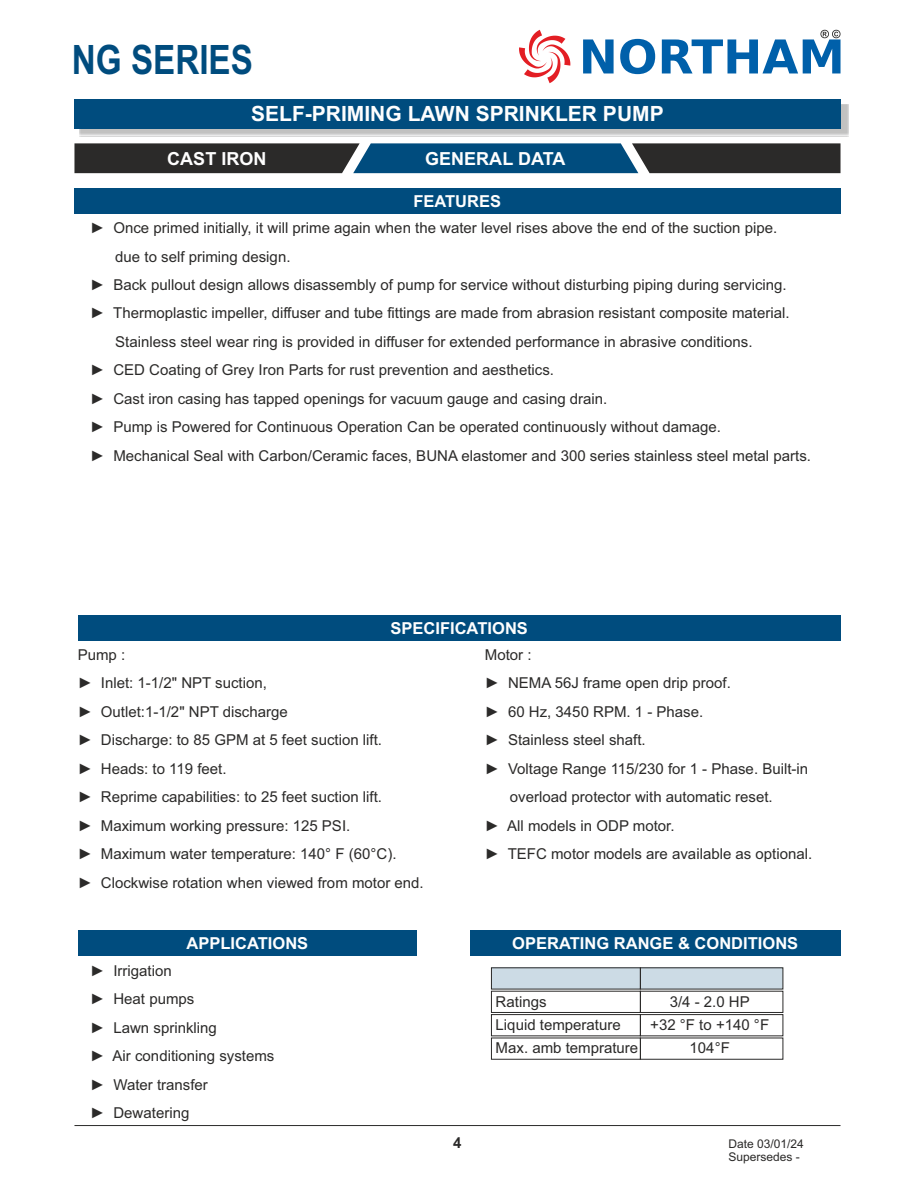
<style>
.page{position:relative;width:915px;height:1191px;background:#fff}
.page>*{position:absolute;margin:0;border:0;box-sizing:border-box;transform-origin:0 0}
.t1{font:700 40.5px "Arial Narrow";color:#004c7e}
.t2{font:700 21px "Arial";color:#fefefe}
.t3{font:700 18px "Arial";color:#fefefe}
.t4{font:700 16.5px "Arial";color:#fefefe}
.t5{font:15px/28.5px "Arial";color:#2b2a29}
.t6{font:700 15px "Arial";color:#2b2a29}
.t7{font:12px/13.4px "Arial";color:#2b2a29}
</style>
<div class="page">
<hr style="left:74px;top:1125px;width:766px;height:1px;background:#2b2a29">
<div style="left:79px;top:104px;width:769px;height:32px;background:#2b2a29;opacity:.29"></div>
<div style="left:74px;top:99px;width:766px;height:29px;background:#004c7e"></div>
<svg style="left:74px;top:143px;width:766px;height:30px;background:#253e4f"></svg>
<div style="left:78px;top:930px;width:338px;height:26px;background:#004c7e"></div>
<svg style="left:519px;top:30px;width:51px;height:53px"></svg>
<svg style="left:583px;top:30px;width:257px;height:44px"></svg>
<div style="left:74px;top:188px;width:766px;height:25px;background:#004c7e"></div>
<div style="left:78px;top:615px;width:762px;height:25px;background:#004c7e"></div>
<div style="left:470px;top:930px;width:370px;height:26px;background:#004c7e"></div>
<div style="left:491px;top:967px;width:291px;height:22px;background:#ccdbe5"></div>
<div style="left:491px;top:967px;width:149px;height:22px;border:1px solid #2b2a29"></div>
<div style="left:639px;top:967px;width:144px;height:22px;border:1px solid #2b2a29"></div>
<div style="left:491px;top:1014px;width:149px;height:22px;border:1px solid #2b2a29"></div>
<div style="left:639px;top:1014px;width:144px;height:22px;border:1px solid #2b2a29"></div>
<h1 class="t1" style="left:72px;top:29px;width:182px">NG SERIES</h1>
<h2 class="t2" style="left:251px;top:106px;width:414px">SELF-PRIMING LAWN SPRINKLER PUMP</h2>
<p class="t3" style="left:167px;top:152px;width:100px">CAST IRON</p>
<p class="t3" style="left:425px;top:152px;width:142px">GENERAL DATA</p>
<p class="t4" style="left:413px;top:195px;width:89px">FEATURES</p>
<p class="t5" style="left:90px;top:215px;width:688px">► Once primed initially, it will prime again when the water level rises above the end of the suction pipe.</p>
<p class="t5" style="left:115px;top:243px;width:177px">due to self priming design.</p>
<p class="t5" style="left:90px;top:272px;width:697px">► Back pullout design allows disassembly of pump for service without disturbing piping during servicing.</p>
<p class="t5" style="left:90px;top:300px;width:700px">► Thermoplastic impeller, diffuser and tube fittings are made from abrasion resistant composite material.</p>
<p class="t5" style="left:115px;top:329px;width:638px">Stainless steel wear ring is provided in diffuser for extended performance in abrasive conditions.</p>
<p class="t5" style="left:90px;top:357px;width:465px">► CED Coating of Grey Iron Parts for rust prevention and aesthetics.</p>
<p class="t5" style="left:90px;top:386px;width:518px">► Cast iron casing has tapped openings for vacuum gauge and casing drain.</p>
<p class="t5" style="left:90px;top:414px;width:632px">► Pump is Powered for Continuous Operation Can be operated continuously without damage.</p>
<p class="t5" style="left:90px;top:443px;width:722px">► Mechanical Seal with Carbon/Ceramic faces, BUNA elastomer and 300 series stainless steel metal parts.</p>
<p class="t4" style="left:390px;top:622px;width:139px">SPECIFICATIONS</p>
<p class="t5" style="left:78px;top:642px;width:347px">Pump :<br>► Inlet: 1-1/2" NPT suction,<br>► Outlet:1-1/2" NPT discharge<br>► Discharge: to 85 GPM at 5 feet suction lift.<br>► Heads: to 119 feet.<br>► Reprime capabilities: to 25 feet suction lift.<br>► Maximum working pressure: 125 PSI.<br>► Maximum water temperature: 140° F (60°C).<br>► Clockwise rotation when viewed from motor end.</p>
<p class="t5" style="left:484px;top:642px;width:48px">Motor :</p>
<p class="t5" style="left:484px;top:670px;width:247px">► NEMA 56J frame open drip proof.</p>
<p class="t5" style="left:484px;top:699px;width:220px">► 60 Hz, 3450 RPM. 1 - Phase.</p>
<p class="t5" style="left:484px;top:727px;width:162px">► Stainless steel shaft.</p>
<p class="t5" style="left:484px;top:756px;width:325px">► Voltage Range 115/230 for 1 - Phase. Built-in</p>
<p class="t5" style="left:509px;top:784px;width:264px">overload protector with automatic reset.</p>
<p class="t5" style="left:484px;top:813px;width:191px">► All models in ODP motor.</p>
<p class="t5" style="left:484px;top:841px;width:329px">► TEFC motor models are available as optional.</p>
<p class="t4" style="left:186px;top:937px;width:123px">APPLICATIONS</p>
<p class="t5" style="left:90px;top:957px;width:186px">► Irrigation<br>► Heat pumps<br>► Lawn sprinkling<br>► Air conditioning systems ► Water transfer<br>► Dewatering</p>
<p class="t4" style="left:512px;top:937px;width:287px">OPERATING RANGE &amp; CONDITIONS</p>
<p class="t5" style="left:495px;top:991px;width:144px;line-height:23px">Ratings<br>Liquid temperature<br>Max. amb temprature</p>
<p class="t5" style="left:650px;top:992px;width:120px;line-height:23px;text-align:center">3/4 - 2.0 HP<br>+32 °F to +140 °F<br>104°F</p>
<p class="t6" style="left:453px;top:1136px;width:10px">4</p>
<p class="t7" style="left:728px;top:1137px;width:77px">Date 03/01/24<br>Supersedes -</p>
</div>
